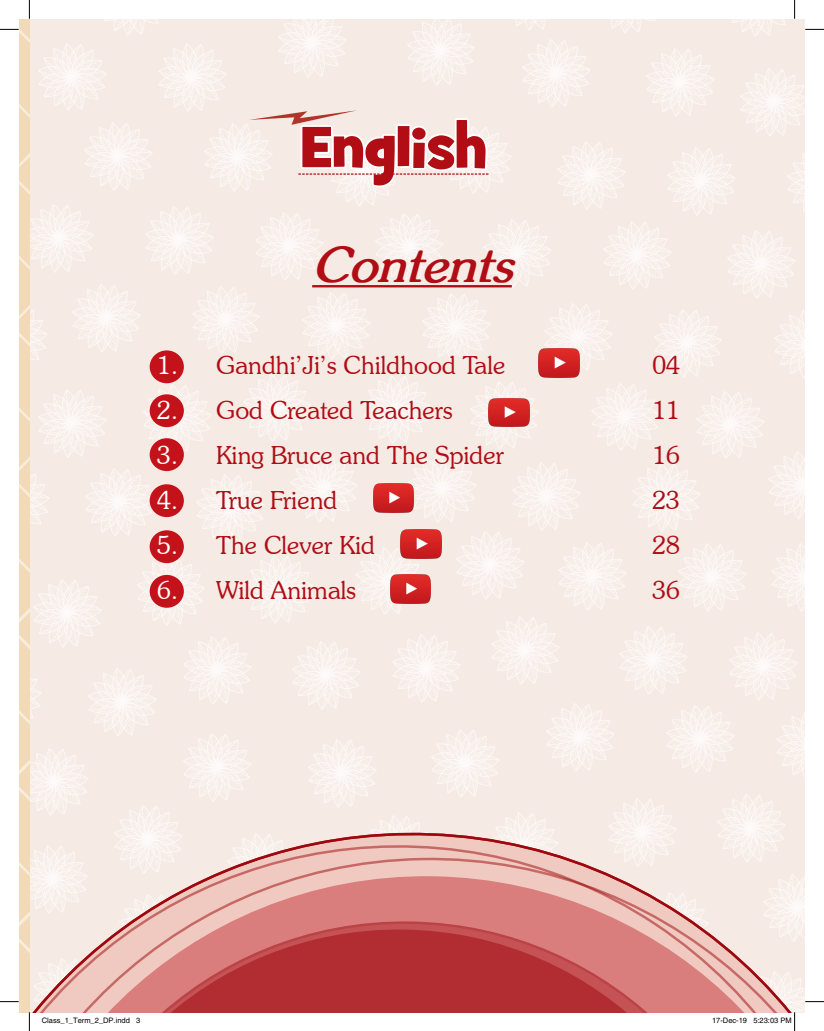
<style>
.page{position:relative;width:824px;height:1031px;background:#fff}
.page>*{position:absolute;margin:0;border:0;box-sizing:border-box;transform-origin:0 0}
.t1{font:italic 700 47.5px "Souvenir";color:#b00d15}
.t2{font:300 25px "Souvenir IT Cby BT";color:#b00d15}
.t3{font:7.5px "Helvetica";color:#000}
.s1{color:#fff}
</style>
<div class="page">
<div style="left:29px;top:19px;width:776px;height:993px;background:#f6eae4"></div>
<img style="left:30px;top:679px;width:12px;height:39px">
<img style="left:89px;top:668px;width:67px;height:68px">
<img style="left:30px;top:748px;width:55px;height:18px">
<img style="left:183px;top:733px;width:66px;height:33px">
<img style="left:546px;top:704px;width:68px;height:62px">
<img style="left:490px;top:746px;width:9px;height:20px">
<img style="left:666px;top:705px;width:68px;height:61px">
<img style="left:776px;top:712px;width:29px;height:54px">
<svg style="left:30px;top:766px;width:775px;height:67px"></svg>
<svg style="left:30px;top:833px;width:775px;height:179px"></svg>
<img style="left:38px;top:43px;width:68px;height:67px">
<img style="left:104px;top:19px;width:54px;height:16px">
<img style="left:158px;top:43px;width:68px;height:68px">
<img style="left:84px;top:123px;width:68px;height:67px">
<img style="left:30px;top:205px;width:63px;height:67px">
<img style="left:145px;top:206px;width:68px;height:68px">
<img style="left:205px;top:124px;width:44px;height:67px">
<img style="left:490px;top:133px;width:22px;height:49px">
<img style="left:516px;top:19px;width:30px;height:12px">
<img style="left:611px;top:19px;width:44px;height:14px">
<img style="left:522px;top:39px;width:68px;height:68px">
<img style="left:647px;top:48px;width:67px;height:68px">
<img style="left:732px;top:19px;width:54px;height:18px">
<img style="left:740px;top:69px;width:65px;height:67px">
<img style="left:787px;top:153px;width:18px;height:59px">
<img style="left:667px;top:147px;width:68px;height:68px">
<img style="left:557px;top:142px;width:68px;height:67px">
<img style="left:603px;top:221px;width:68px;height:68px">
<img style="left:490px;top:219px;width:61px;height:68px">
<img style="left:192px;top:286px;width:57px;height:68px">
<img style="left:73px;top:285px;width:67px;height:67px">
<img style="left:30px;top:310px;width:17px;height:50px">
<img style="left:39px;top:389px;width:67px;height:68px">
<img style="left:144px;top:385px;width:67px;height:68px">
<img style="left:243px;top:389px;width:6px;height:28px">
<img style="left:545px;top:304px;width:67px;height:68px">
<img style="left:654px;top:309px;width:67px;height:68px">
<img style="left:774px;top:311px;width:31px;height:67px">
<img style="left:727px;top:231px;width:68px;height:67px">
<img style="left:696px;top:391px;width:68px;height:67px">
<img style="left:591px;top:383px;width:68px;height:67px">
<img style="left:490px;top:382px;width:48px;height:67px">
<img style="left:196px;top:475px;width:53px;height:67px">
<img style="left:86px;top:469px;width:67px;height:67px">
<img style="left:30px;top:474px;width:19px;height:50px">
<img style="left:33px;top:579px;width:68px;height:68px">
<img style="left:137px;top:557px;width:67px;height:68px">
<img style="left:490px;top:532px;width:34px;height:67px">
<img style="left:512px;top:462px;width:68px;height:68px">
<img style="left:632px;top:464px;width:68px;height:67px">
<img style="left:184px;top:636px;width:65px;height:68px">
<img style="left:491px;top:617px;width:68px;height:67px">
<img style="left:559px;top:542px;width:67px;height:68px">
<img style="left:678px;top:543px;width:68px;height:68px">
<img style="left:769px;top:451px;width:36px;height:68px">
<img style="left:772px;top:543px;width:33px;height:68px">
<img style="left:730px;top:632px;width:67px;height:68px">
<img style="left:619px;top:626px;width:68px;height:68px">
<svg style="left:249px;top:19px;width:241px;height:879px"></svg>
<div style="left:150px;top:575px;width:34px;height:33px;background:#c4121a;border-radius:50%"></div>
<div style="left:150px;top:530px;width:34px;height:33px;background:#c4121a;border-radius:50%"></div>
<div style="left:150px;top:484px;width:34px;height:33px;background:#c4121a;border-radius:50%"></div>
<div style="left:150px;top:438px;width:34px;height:33px;background:#c4121a;border-radius:50%"></div>
<div style="left:150px;top:394px;width:34px;height:33px;background:#c4121a;border-radius:50%"></div>
<div style="left:150px;top:350px;width:34px;height:33px;background:#c4121a;border-radius:50%"></div>
<hr style="left:312px;top:285px;width:200px;height:2px;background:#b00d15">
<svg style="left:805px;top:29px;width:19px;height:1px"></svg>
<svg style="left:805px;top:1001px;width:19px;height:1px"></svg>
<svg style="left:0;top:0;width:30px;height:1031px"></svg>
<svg style="left:794px;top:0;width:1px;height:19px"></svg>
<svg style="left:753px;top:1012px;width:42px;height:19px"></svg>
<img style="left:489px;top:398px;width:40px;height:29px">
<img style="left:390px;top:574px;width:41px;height:29px">
<img style="left:539px;top:348px;width:40px;height:29px">
<img style="left:373px;top:484px;width:41px;height:28px">
<img style="left:401px;top:530px;width:40px;height:28px">
<p class="t1" style="left:312px;top:236px;width:201px">Contents</p>
<p class="t2" style="left:157px;top:350px;width:349px"><span class="s1">1.</span> Gandhi’Ji’s Childhood Tale</p>
<p class="t2" style="left:652px;top:350px;width:29px">04</p>
<p class="t2" style="left:157px;top:395px;width:297px"><span class="s1">2.</span> God Created Teachers</p>
<p class="t2" style="left:652px;top:395px;width:29px">11</p>
<p class="t2" style="left:157px;top:440px;width:348px"><span class="s1">3.</span> King Bruce and The Spider</p>
<p class="t2" style="left:652px;top:440px;width:29px">16</p>
<p class="t2" style="left:157px;top:485px;width:182px"><span class="s1">4.</span> True Friend</p>
<p class="t2" style="left:652px;top:485px;width:29px">23</p>
<p class="t2" style="left:157px;top:530px;width:219px"><span class="s1">5.</span> The Clever Kid</p>
<p class="t2" style="left:652px;top:530px;width:29px">28</p>
<p class="t2" style="left:157px;top:575px;width:200px"><span class="s1">6.</span> Wild Animals</p>
<p class="t2" style="left:652px;top:575px;width:29px">36</p>
<p class="t3" style="left:42px;top:1016px;width:100px">Class_1_Term_2_DP.indd 3</p>
<p class="t3" style="left:712px;top:1016px;width:81px">17-Dec-19 5:23:03 PM</p>
</div>
